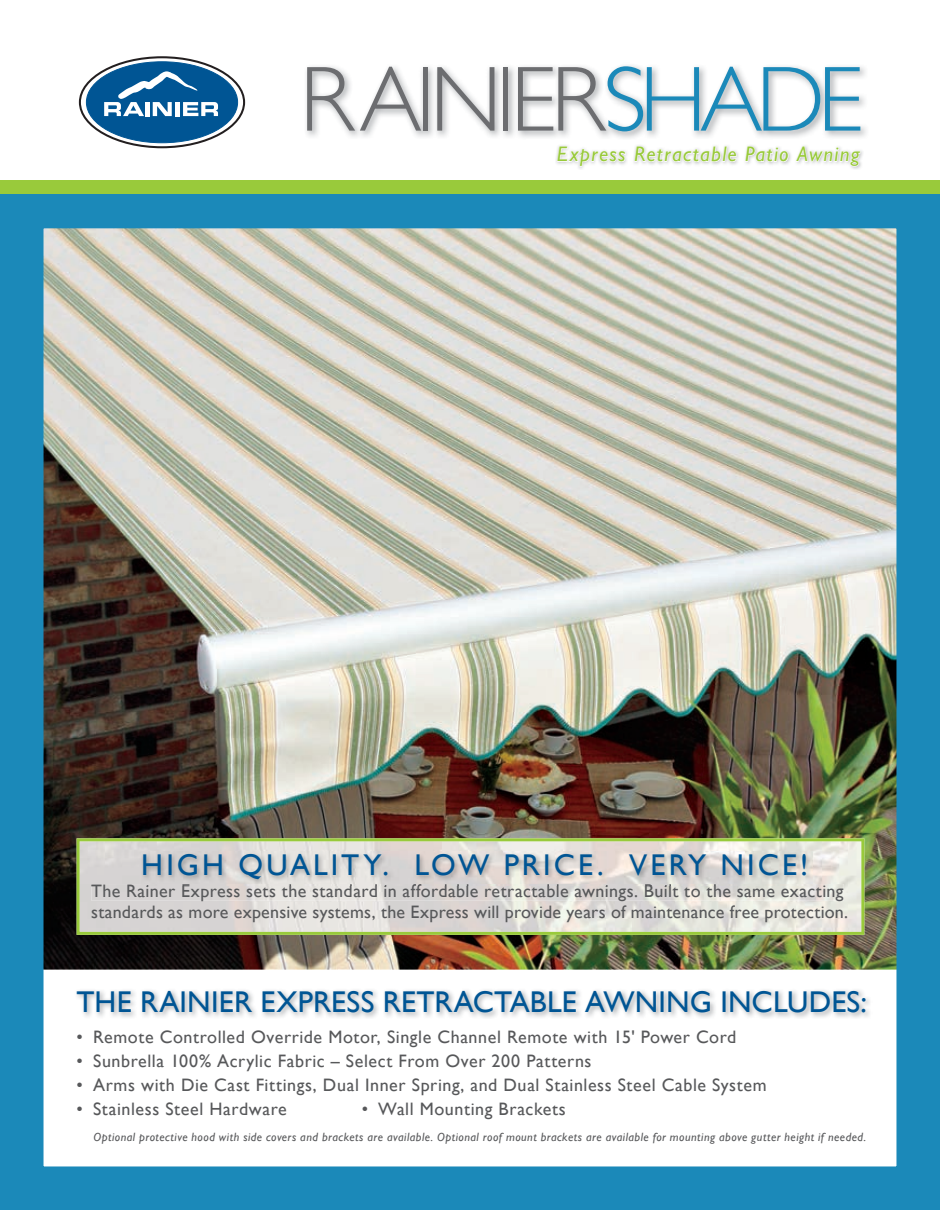
<style>
.page{position:relative;width:940px;height:1210px;background:#fff}
.page>*{position:absolute;margin:0;border:0;box-sizing:border-box;transform-origin:0 0}
.t1{font:300 93px "Gill Sans";letter-spacing:-.06em;color:#6c6d70}
.t2{font:30px "Gill Sans";letter-spacing:.01em;color:#005594}
.t3{font:30px "Gill Sans";letter-spacing:.105em;color:#005594}
.t4{font:italic 21px "Gill Sans";letter-spacing:.06em;color:#99ca3b}
.t5{font:18px/21.6px "Gill Sans";letter-spacing:.03em;color:#57585a}
.t6{font:italic 12px "Gill Sans";letter-spacing:.04em;color:#57585a}
.s1{color:#1b89b9}
</style>
<div class="page">
<svg style="left:80px;top:57px;width:164px;height:90px"></svg>
<div style="left:79px;top:56px;width:166px;height:92px;border:2px solid #231f20;border-radius:50%"></div>
<div style="left:86px;top:62px;width:152px;height:81px;background:#005594;border-radius:50%"></div>
<svg style="left:104px;top:71px;width:114px;height:45px"></svg>
<img style="left:306px;top:65px;width:560px;height:73px">
<img style="left:45px;top:230px;width:850px;height:739px">
<img style="left:556px;top:145px;width:307px;height:24px">
<svg style="left:557px;top:146px;width:68px;height:21px"></svg>
<svg style="left:634px;top:146px;width:102px;height:20px"></svg>
<svg style="left:745px;top:146px;width:43px;height:20px"></svg>
<svg style="left:795px;top:146px;width:65px;height:21px"></svg>
<div style="left:0;top:185px;width:940px;height:1025px;border:44px solid #1b89b9"></div>
<div style="left:0;top:180px;width:940px;height:14px;background:#99ca3b"></div>
<img style="left:77px;top:990px;width:793px;height:28px">
<svg style="left:77px;top:838px;width:787px;height:97px;background:#d9dbca"></svg>
<img style="left:141px;top:851px;width:671px;height:34px">
<h1 class="t1" style="left:300px;top:27px;width:565px">RAINIER<span class="s1">SHADE</span></h1>
<p class="t4" style="left:557px;top:142px;width:304px">Express Retractable Patio Awning</p>
<h2 class="t3" style="left:141px;top:847px;width:668px">HIGH QUALITY. LOW PRICE. VERY NICE!</h2>
<p class="t5" style="left:91px;top:879px;width:758px">The Rainer Express sets the standard in affordable retractable awnings. Built to the same exacting standards as more expensive systems, the Express will provide years of maintenance free protection.</p>
<h2 class="t2" style="left:77px;top:984px;width:792px">THE RAINIER EXPRESS RETRACTABLE AWNING INCLUDES:</h2>
<p class="t5" style="left:77px;top:1026px;width:661px">• Remote Controlled Override Motor, Single Channel Remote with 15' Power Cord</p>
<p class="t5" style="left:77px;top:1050px;width:516px">• Sunbrella 100% Acrylic Fabric – Select From Over 200 Patterns</p>
<p class="t5" style="left:77px;top:1074px;width:691px">• Arms with Die Cast Fittings, Dual Inner Spring, and Dual Stainless Steel Cable System</p>
<p class="t5" style="left:77px;top:1098px;width:212px">• Stainless Steel Hardware</p>
<p class="t5" style="left:362px;top:1098px;width:206px">• Wall Mounting Brackets</p>
<p class="t6" style="left:93px;top:1129px;width:774px">Optional protective hood with side covers and brackets are available. Optional roof mount brackets are available for mounting above gutter height if needed.</p>
</div>
